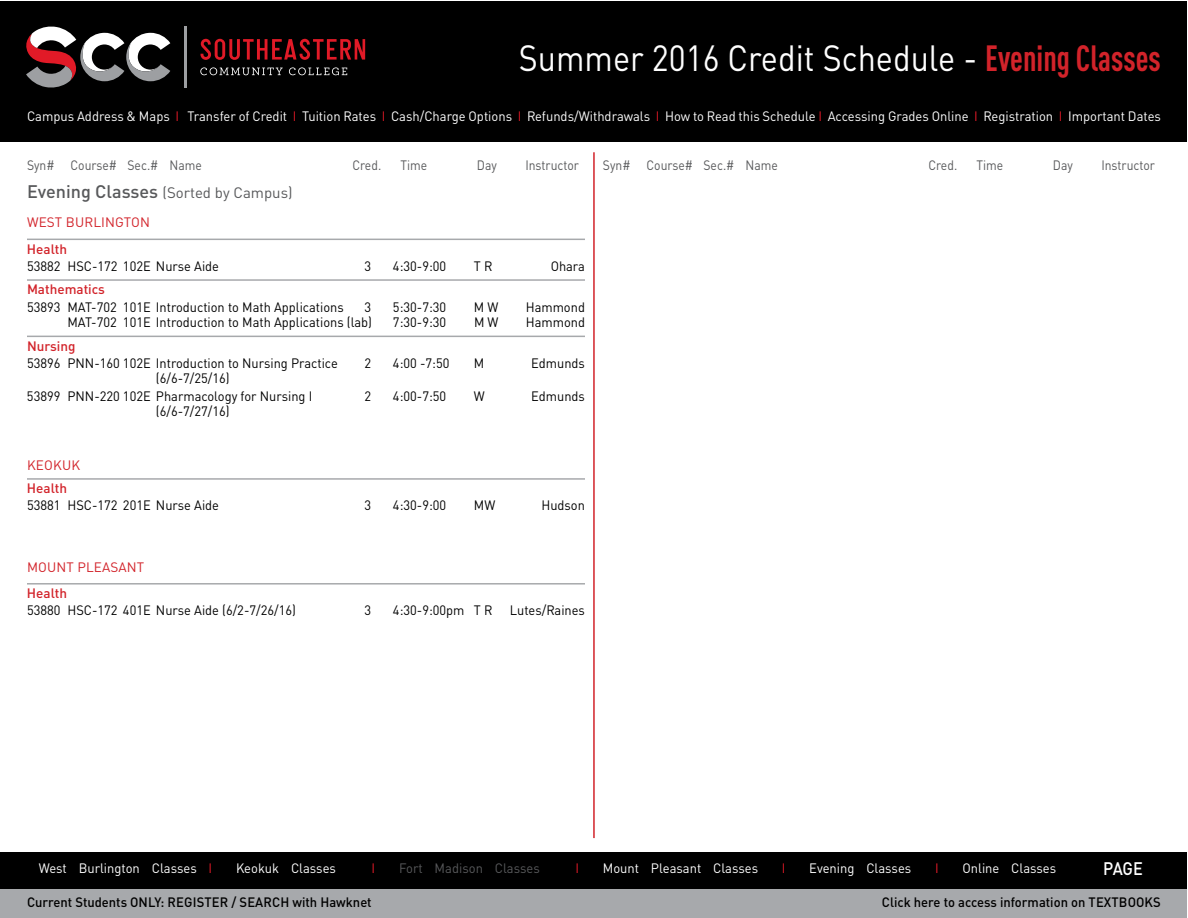
<style>
.page{position:relative;width:1188px;height:918px;background:#fff}
.page>*{position:absolute;margin:0;border:0;box-sizing:border-box;transform-origin:0 0}
.t1{font:36px "DINOT";color:#fff;scale:.9 1}
.t2{font:500 18px "DINOT";color:#fff;scale:.9 1}
.t3{font:15px "DINOT";color:#58595b}
.t4{font:13.5px/17.2px "DINOT";color:#000;scale:.95 1}
.t5{font:13.5px "DINOT";color:#fff;scale:.96 1}
.t6{font:500 13.5px "DINOT";color:#000;scale:.96 1}
.t7{font:13.5px "DINOT";color:#58595b;scale:.9 1}
.t8{font:500 13.5px "DINOT";color:#d2232a}
.t9{font:13.5px "DINOT";letter-spacing:.01em;color:#d2232a}
.t10{font:13.5px "DINOT";color:#58595b;scale:.96 1}
.t11{font:13.5px "DINOT";color:#e11a27;scale:.96 1}
.s1{font-weight:700;font-stretch:condensed;color:#d2232a}
.s2{color:#e11a27}
.s3{font-weight:500;font-size:18px}
</style>
<div class="page">
<div style="left:1px;top:888px;width:1186px;height:30px;background:#a7a9ac"></div>
<div style="left:1px;top:852px;width:1186px;height:36px;background:#000"></div>
<div style="left:1px;top:1px;width:1186px;height:140px;background:#000"></div>
<svg style="left:26px;top:26px;width:144px;height:62px"></svg>
<svg style="left:201px;top:39px;width:164px;height:21px"></svg>
<svg style="left:200px;top:67px;width:83px;height:8px"></svg>
<svg style="left:289px;top:67px;width:58px;height:8px"></svg>
<hr style="left:185px;top:27px;width:2px;height:61px;background:#9d9fa2">
<hr style="left:593px;top:152px;width:2px;height:686px;background:#d2232a">
<hr style="left:27px;top:239px;width:558px;height:1px;background:#a7a9ac">
<hr style="left:27px;top:279px;width:558px;height:2px;background:#a7a9ac">
<hr style="left:27px;top:336px;width:558px;height:1px;background:#a7a9ac">
<hr style="left:27px;top:478px;width:558px;height:2px;background:#a7a9ac">
<hr style="left:27px;top:583px;width:558px;height:2px;background:#a7a9ac">
<h1 class="t1" style="left:519px;top:35px;width:715px">Summer 2016 Credit Schedule - <span class="s1">Evening Classes</span></h1>
<p class="t5" style="left:27px;top:108px;width:1183px">Campus Address &amp; Maps <span class="s2">I</span> Transfer of Credit <span class="s2">I</span> Tuition Rates <span class="s2">I</span> Cash/Charge Options <span class="s2">I</span> Refunds/Withdrawals <span class="s2">I</span> How to Read this Schedule <span class="s2">I</span> Accessing Grades Online <span class="s2">I</span> Registration <span class="s2">I</span> Important Dates</p>
<p class="t7" style="left:27px;top:157px;width:196px">Syn# Course# Sec.# Name</p>
<p class="t7" style="left:352px;top:157px;width:34px">Cred.</p>
<p class="t7" style="left:401px;top:157px;width:31px">Time</p>
<p class="t7" style="left:477px;top:157px;width:24px">Day</p>
<p class="t7" style="left:525px;top:157px;width:61px">Instructor</p>
<p class="t7" style="left:603px;top:157px;width:196px">Syn# Course# Sec.# Name</p>
<p class="t7" style="left:928px;top:157px;width:34px">Cred.</p>
<p class="t7" style="left:976px;top:157px;width:31px">Time</p>
<p class="t7" style="left:1053px;top:157px;width:24px">Day</p>
<p class="t7" style="left:1101px;top:157px;width:61px">Instructor</p>
<p class="t3" style="left:27px;top:183px;width:267px"><span class="s3">Evening Classes</span> (Sorted by Campus)</p>
<p class="t9" style="left:27px;top:214px;width:124px">WEST BURLINGTON</p>
<p class="t8" style="left:27px;top:240px;width:42px">Health</p>
<p class="t4" style="left:27px;top:257px;width:204px">53882 HSC-172 102E Nurse Aide</p>
<p class="t4" style="left:364px;top:257px;width:9px">3</p>
<p class="t4" style="left:393px;top:257px;width:58px">4:30-9:00</p>
<p class="t4" style="left:474px;top:257px;width:21px">T R</p>
<p class="t4" style="left:551px;top:257px;width:38px">Ohara</p>
<p class="t8" style="left:27px;top:281px;width:79px">Mathematics</p>
<p class="t4" style="left:27px;top:298px;width:335px">53893 MAT-702 101E Introduction to Math Applications</p>
<p class="t4" style="left:364px;top:298px;width:9px">3</p>
<p class="t4" style="left:393px;top:298px;width:58px">5:30-7:30</p>
<p class="t4" style="left:474px;top:298px;width:27px">M W</p>
<p class="t4" style="left:526px;top:298px;width:64px">Hammond</p>
<p class="t4" style="left:68px;top:313px;width:322px">MAT-702 101E Introduction to Math Applications (lab)</p>
<p class="t4" style="left:393px;top:313px;width:58px">7:30-9:30</p>
<p class="t4" style="left:474px;top:313px;width:27px">M W</p>
<p class="t4" style="left:526px;top:313px;width:64px">Hammond</p>
<p class="t8" style="left:27px;top:337px;width:50px">Nursing</p>
<p class="t4" style="left:27px;top:354px;width:329px">53896 PNN-160 102E Introduction to Nursing Practice</p>
<p class="t4" style="left:364px;top:354px;width:9px">2</p>
<p class="t4" style="left:393px;top:354px;width:61px">4:00 -7:50</p>
<p class="t4" style="left:474px;top:354px;width:13px">M</p>
<p class="t4" style="left:531px;top:354px;width:58px">Edmunds</p>
<p class="t4" style="left:27px;top:370px;width:302px;text-indent:129px">(6/6-7/25/16)<br>53899 PNN-220 102E Pharmacology for Nursing I</p>
<p class="t4" style="left:364px;top:387px;width:9px">2</p>
<p class="t4" style="left:393px;top:387px;width:58px">4:00-7:50</p>
<p class="t4" style="left:474px;top:387px;width:13px">W</p>
<p class="t4" style="left:531px;top:387px;width:58px">Edmunds</p>
<p class="t4" style="left:156px;top:403px;width:79px">(6/6-7/27/16)</p>
<p class="t9" style="left:27px;top:456px;width:55px">KEOKUK</p>
<p class="t8" style="left:27px;top:480px;width:42px">Health</p>
<p class="t4" style="left:27px;top:497px;width:204px">53881 HSC-172 201E Nurse Aide</p>
<p class="t4" style="left:364px;top:497px;width:9px">3</p>
<p class="t4" style="left:393px;top:497px;width:58px">4:30-9:00</p>
<p class="t4" style="left:474px;top:497px;width:24px">MW</p>
<p class="t4" style="left:542px;top:497px;width:47px">Hudson</p>
<p class="t9" style="left:27px;top:559px;width:119px">MOUNT PLEASANT</p>
<p class="t8" style="left:27px;top:585px;width:42px">Health</p>
<p class="t4" style="left:27px;top:602px;width:285px">53880 HSC-172 401E Nurse Aide (6/2-7/26/16)</p>
<p class="t4" style="left:364px;top:602px;width:9px">3</p>
<p class="t4" style="left:393px;top:602px;width:106px">4:30-9:00pm T R</p>
<p class="t4" style="left:510px;top:602px;width:81px">Lutes/Raines</p>
<p class="t5" style="left:39px;top:860px;width:182px">West Burlington Classes <span class="s2">I</span></p>
<p class="t5" style="left:236px;top:860px;width:106px">Keokuk Classes</p>
<p class="t11" style="left:372px;top:860px;width:5px">I</p>
<p class="t10" style="left:399px;top:860px;width:148px">Fort Madison Classes</p>
<p class="t11" style="left:575px;top:860px;width:5px">I</p>
<p class="t5" style="left:603px;top:860px;width:163px">Mount Pleasant Classes</p>
<p class="t11" style="left:782px;top:860px;width:5px">I</p>
<p class="t5" style="left:809px;top:860px;width:108px">Evening Classes</p>
<p class="t11" style="left:935px;top:860px;width:5px">I</p>
<p class="t5" style="left:962px;top:860px;width:99px">Online Classes</p>
<h2 class="t2" style="left:1103px;top:857px;width:46px">PAGE</h2>
<p class="t6" style="left:27px;top:893px;width:361px">Current Students ONLY: REGISTER / SEARCH with Hawknet</p>
<p class="t6" style="left:882px;top:893px;width:292px">Click here to access information on TEXTBOOKS</p>
</div>
